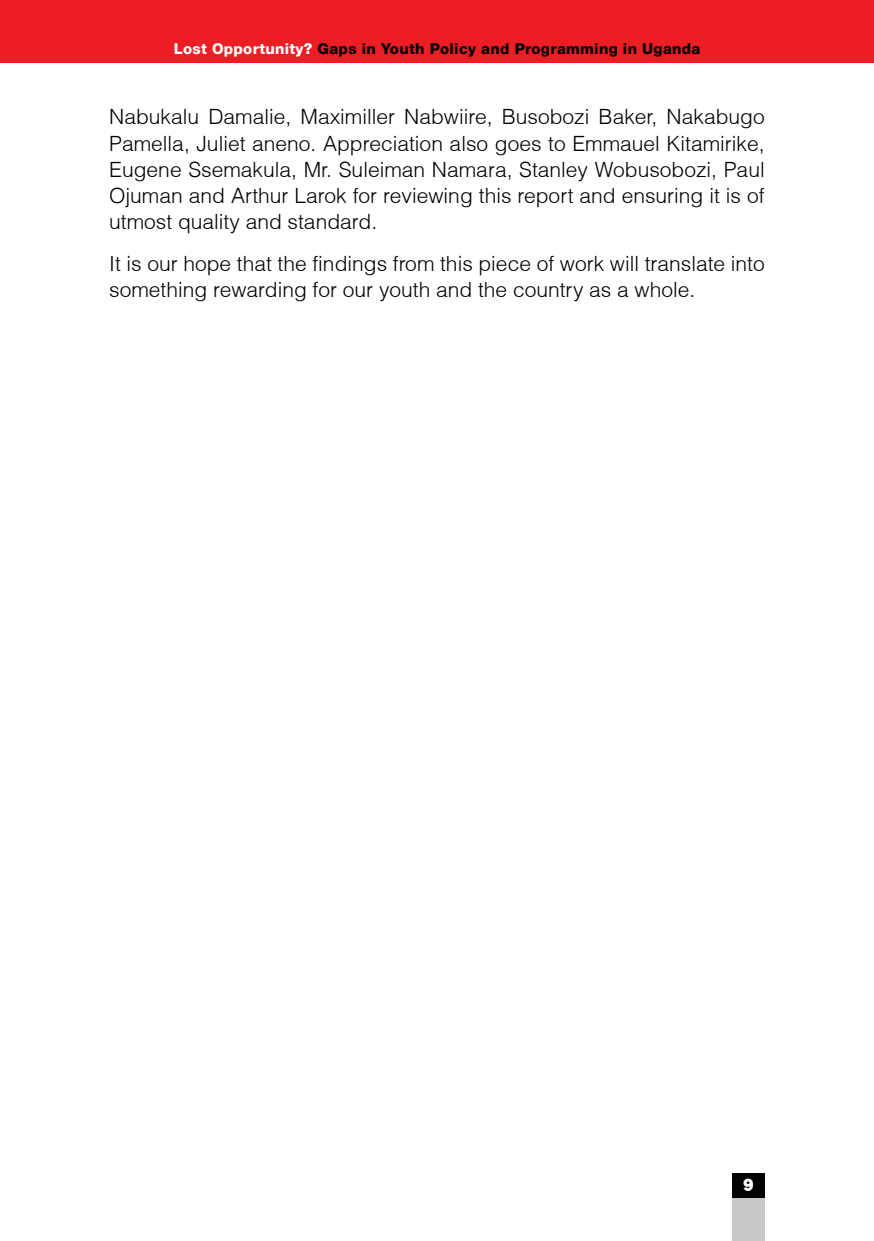
<style>
.page{position:relative;width:874px;height:1241px;background:#fff}
.page>*{position:absolute;margin:0;border:0;box-sizing:border-box;transform-origin:0 0}
.t1{font:300 21px/26.2px "Helvetica";color:#000;text-align:justify}
.t2{font:17.5px "Frankfurt Gothic Heavy Plain";color:#fff}
.t3{font:800 14.88px "Helvetica 85";letter-spacing:.02em;color:#000}
.s1{color:#fff}
</style>
<div class="page">
<div style="left:0;top:0;width:873px;height:63px;background:#ed1d24"></div>
<div style="left:731px;top:1172px;width:33px;height:68px;background:#c7c8ca"></div>
<div style="left:731px;top:1172px;width:33px;height:25px;background:#000"></div>
<p class="t3" style="left:174px;top:40px;width:528px"><span class="s1">Lost Opportunity?</span> Gaps in Youth Policy and Programming in Uganda</p>
<p class="t1" style="left:109px;top:103px;width:656px">Nabukalu Damalie, Maximiller Nabwiire, Busobozi Baker, Nakabugo Pamella, Juliet aneno. Appreciation also goes to Emmauel Kitamirike, Eugene Ssemakula, Mr. Suleiman Namara, Stanley Wobusobozi, Paul Ojuman and Arthur Larok for reviewing this report and ensuring it is of utmost quality and standard.</p>
<p class="t1" style="left:109px;top:250px;width:656px">It is our hope that the findings from this piece of work will translate into something rewarding for our youth and the country as a whole.</p>
<p class="t2" style="left:742px;top:1174px;width:12px">9</p>
</div>
